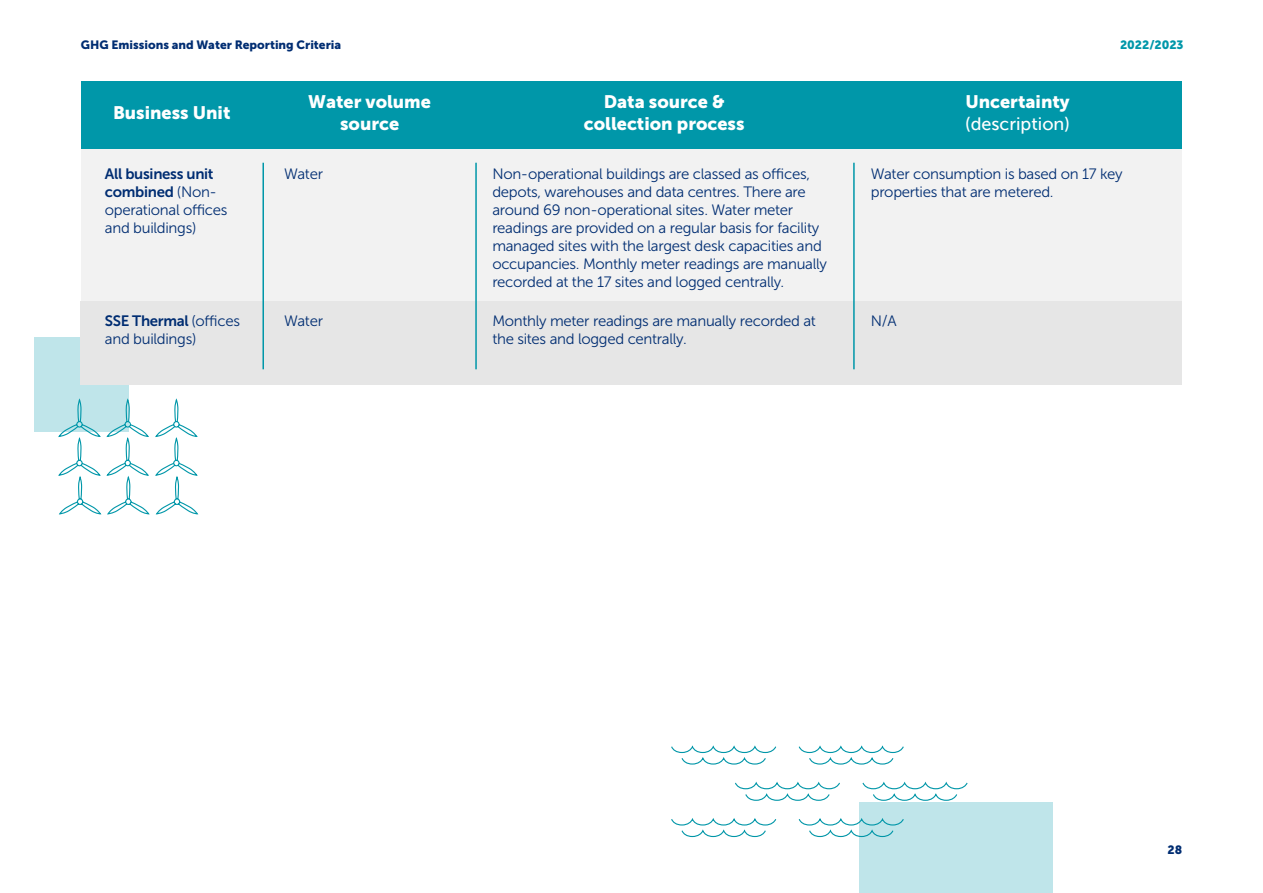
<style>
.page{position:relative;width:1263px;height:893px;background:#fff}
.page>*{position:absolute;margin:0;border:0;box-sizing:border-box;transform-origin:0 0}
.t1{font:18px "Museo Sans 900";color:#fff}
.t2{font:18px "Museo Sans 500";color:#fff}
.Intro_para{font:15px/18px "Museo Sans 300";letter-spacing:-.02em;color:#002d72}
.t3{font:12px "Museo Sans 900";color:#002d72}
.t4{font:12px "Museo Sans 900";color:#0097a9}
.s1{font-family:"Museo Sans 700"}
</style>
<div class="page">
<div style="left:34px;top:337px;width:94px;height:95px;background:#bfe5ea"></div>
<div style="left:859px;top:803px;width:194px;height:90px;background:#bfe5ea"></div>
<svg style="left:58px;top:400px;width:140px;height:115px"></svg>
<svg style="left:671px;top:745px;width:297px;height:93px"></svg>
<div style="left:81px;top:149px;width:1101px;height:172px;background:#f2f2f2"></div>
<div style="left:81px;top:81px;width:1101px;height:67px;background:#0097a9"></div>
<div style="left:81px;top:301px;width:1101px;height:83px;background:#e6e6e6"></div>
<hr style="left:475px;top:163px;width:2px;height:206px;background:#0097a9">
<hr style="left:853px;top:163px;width:2px;height:206px;background:#0097a9">
<hr style="left:262px;top:163px;width:2px;height:206px;background:#0097a9">
<p class="t3" style="left:81px;top:38px;width:262px">GHG Emissions and Water Reporting Criteria</p>
<p class="t4" style="left:1120px;top:38px;width:65px">2022/2023</p>
<p class="t1" style="left:113px;top:102px;width:119px">Business Unit</p>
<p class="Intro_para" style="left:105px;top:165px;width:124px"><span class="s1">All business unit combined</span> (Non&shy;operational offices and buildings)</p>
<p class="Intro_para" style="left:105px;top:312px;width:137px"><span class="s1">SSE Thermal</span> (offices and buildings)</p>
<p class="t1" style="left:308px;top:92px;width:124px">Water volume</p>
<p class="t1" style="left:340px;top:113px;width:61px">source</p>
<p class="Intro_para" style="left:284px;top:165px;width:40px">Water</p>
<p class="Intro_para" style="left:284px;top:312px;width:40px">Water</p>
<p class="t1" style="left:604px;top:92px;width:123px">Data source &amp;</p>
<p class="t1" style="left:584px;top:113px;width:162px">collection process</p>
<p class="Intro_para" style="left:492px;top:165px;width:336px">Non-operational buildings are classed as offices, depots, warehouses and data centres. There are around 69 non-operational sites. Water meter readings are provided on a regular basis for facility managed sites with the largest desk capacities and occupancies. Monthly meter readings are manually recorded at the 17 sites and logged centrally.</p>
<p class="Intro_para" style="left:492px;top:312px;width:325px">Monthly meter readings are manually recorded at the sites and logged centrally.</p>
<p class="t1" style="left:965px;top:92px;width:106px">Uncertainty</p>
<p class="t2" style="left:965px;top:114px;width:106px">(description)</p>
<p class="Intro_para" style="left:871px;top:165px;width:253px">Water consumption is based on 17 key properties that are metered.</p>
<p class="Intro_para" style="left:871px;top:312px;width:27px">N/A</p>
<p class="t3" style="left:1167px;top:843px;width:16px">28</p>
</div>
